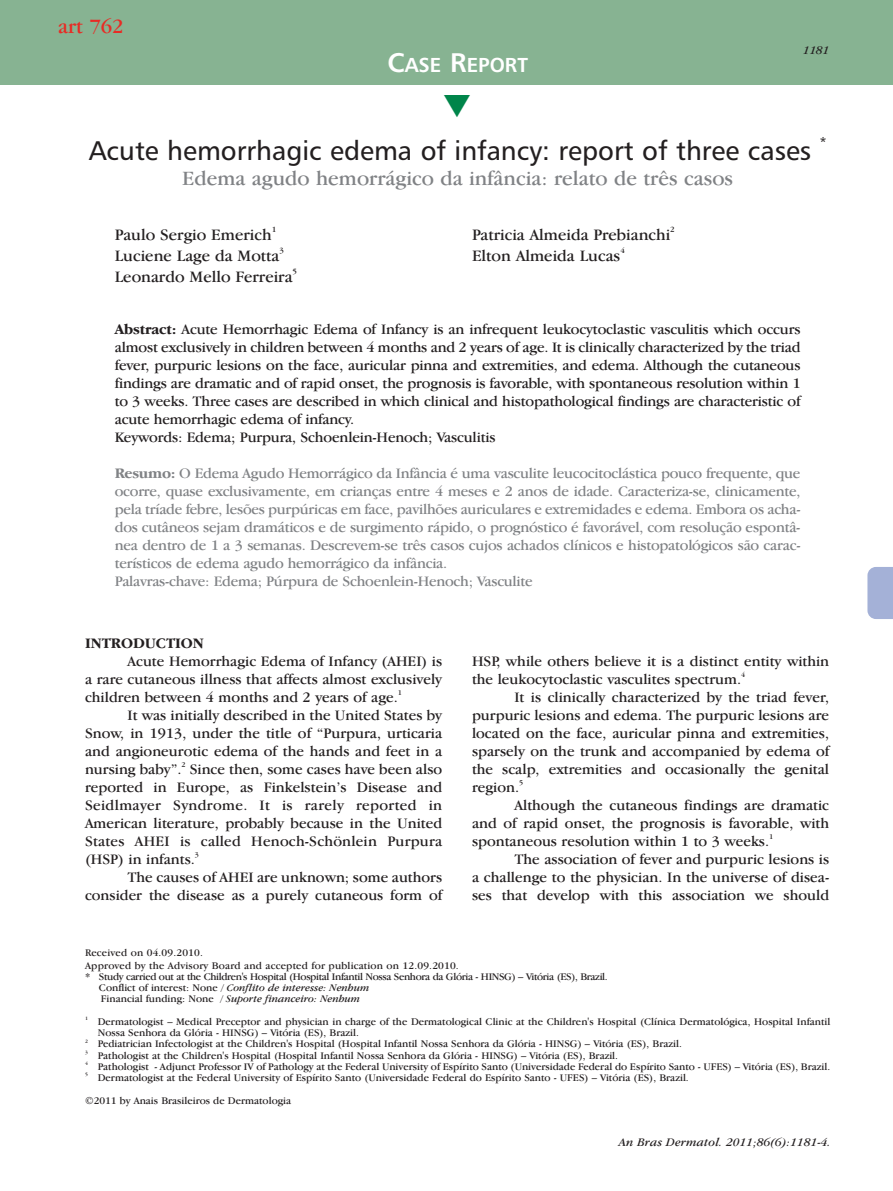
<style>
.page{position:relative;width:893px;height:1191px;background:#fff}
.page>*{position:absolute;margin:0;border:0;box-sizing:border-box;transform-origin:0 0}
.t1{font:27px "Humanist 777 BT Roman B";color:#231f20}
.t2{font:21px "Garamond IT Cby BT";color:#808285}
.t3{font:21px "Garamond IT Cby BT";color:#e82b25}
.t4{font:20.25px "Humanist 777 BT Bold B";color:#fff}
.t5{font:16.5px "Garamond IT Cby BT";color:#231f20}
.t6{font:15px/18px "Garamond IT Cby BT";letter-spacing:-.01em;color:#231f20;text-align:justify}
.t7{font:15px/18px "Garamond IT Cby BT";letter-spacing:-.015em;color:#808285}
.t8{font:700 15px "Garamond IT Cby BT";color:#231f20}
.t9{font:13.5px "Humanist 777 BT Roman B";color:#231f20}
.t10{font:italic 12px "Garamond IT Cby BT";letter-spacing:.015em;color:#231f20}
.t11{font:10.5px/12.6px "Garamond IT Cby BT";color:#231f20}
.t12{font:10.5px/11.2px "Garamond IT Cby BT";letter-spacing:-.035em;color:#231f20}
.t13{font:8.25px "Garamond IT Cby BT";color:#231f20}
.t14{font:7.5px "Garamond IT Cby BT";color:#231f20}
.t15{font:5.25px "Garamond IT Cby BT";color:#231f20}
.s1{font-size:27px}
.s2{font-weight:700}
.s3{font-style:italic}
</style>
<div class="page">
<div style="left:0;top:0;width:893px;height:85px;background:#87b392"></div>
<svg style="left:867px;top:567px;width:26px;height:52px"></svg>
<h2 class="t3" style="left:58px;top:19px;width:67px">art 762</h2>
<h3 class="t4" style="left:387px;top:57px;width:142px"><span class="s1">C</span>ASE <span class="s1">R</span>EPORT</h3>
<p class="t10" style="left:803px;top:46px;width:28px">1181</p>
<h1 class="t1" style="left:89px;top:140px;width:724px">Acute hemorrhagic edema of infancy: report of three cases</h1>
<h2 class="t2" style="left:182px;top:171px;width:552px">Edema agudo hemorrágico da infância: relato de três casos</h2>
<p class="t5" style="left:115px;top:228px;width:158px">Paulo Sergio Emerich</p>
<p class="t13" style="left:272px;top:226px;width:6px">1</p>
<p class="t5" style="left:472px;top:228px;width:200px">Patricia Almeida Prebianchi</p>
<p class="t13" style="left:670px;top:226px;width:6px">2</p>
<p class="t5" style="left:115px;top:249px;width:166px">Luciene Lage da Motta</p>
<p class="t13" style="left:280px;top:247px;width:6px">3</p>
<p class="t5" style="left:472px;top:249px;width:150px">Elton Almeida Lucas</p>
<p class="t13" style="left:620px;top:247px;width:6px">4</p>
<p class="t5" style="left:115px;top:270px;width:179px">Leonardo Mello Ferreira</p>
<p class="t13" style="left:293px;top:268px;width:6px">5</p>
<p class="t9" style="left:820px;top:137px;width:8px">*</p>
<p class="t6" style="left:115px;top:322px;width:687px;text-align:left"><span class="s2">Abstract:</span> Acute Hemorrhagic Edema of Infancy is an infrequent leukocytoclastic vasculitis which occurs almost exclusively in children between 4 months and 2 years of age. It is clinically characterized by the triad fever, purpuric lesions on the face, auricular pinna and extremities, and edema. Although the cutaneous findings are dramatic and of rapid onset, the prognosis is favorable, with spontaneous resolution within 1 to 3 weeks. Three cases are described in which clinical and histopathological findings are characteristic of acute hemorrhagic edema of infancy.<br>Keywords: Edema; Purpura, Schoenlein-Henoch; Vasculitis</p>
<p class="t7" style="left:115px;top:466px;width:687px"><span class="s2">Resumo:</span> O Edema Agudo Hemorrágico da Infância é uma vasculite leucocitoclástica pouco frequente, que ocorre, quase exclusivamente, em crianças entre 4 meses e 2 anos de idade. Caracteriza-se, clinicamente, pela tríade febre, lesões purpúricas em face, pavilhões auriculares e extremidades e edema. Embora os acha&shy;dos cutâneos sejam dramáticos e de surgimento rápido, o prognóstico é favorável, com resolução espontâ&shy;nea dentro de 1 a 3 semanas. Descrevem-se três casos cujos achados clínicos e histopatológicos são carac&shy;terísticos de edema agudo hemorrágico da infância.<br>Palavras-chave: Edema; Púrpura de Schoenlein-Henoch; Vasculite</p>
<p class="t8" style="left:85px;top:638px;width:120px">INTRODUCTION</p>
<p class="t6" style="left:85px;top:653px;width:359px;text-indent:43px">Acute Hemorrhagic Edema of Infancy (AHEI) is a rare cutaneous illness that affects almost exclusively children between 4 months and 2 years of age.</p>
<p class="t14" style="left:398px;top:690px;width:6px">1</p>
<p class="t6" style="left:85px;top:707px;width:359px;text-indent:43px">It was initially described in the United States by Snow, in 1913, under the title of “Purpura, urticaria and angioneurotic edema of the hands and feet in a nursing baby”.</p>
<p class="t14" style="left:182px;top:762px;width:6px">2</p>
<p class="t6" style="left:85px;top:761px;width:359px;text-indent:105px">Since then, some cases have been also reported in Europe, as Finkelstein’s Disease and Seidlmayer Syndrome. It is rarely reported in American literature, probably because in the United States AHEI is called Henoch-Schönlein Purpura (HSP) in infants.</p>
<p class="t14" style="left:195px;top:852px;width:6px">3</p>
<p class="t6" style="left:85px;top:869px;width:359px;text-align:right">The causes of AHEI are unknown; some authors consider the disease as a purely cutaneous form of</p>
<p class="t6" style="left:472px;top:653px;width:359px">HSP, while others believe it is a distinct entity within the leukocytoclastic vasculites spectrum.</p>
<p class="t14" style="left:741px;top:672px;width:6px">4</p>
<p class="t6" style="left:472px;top:689px;width:359px;text-indent:43px">It is clinically characterized by the triad fever, purpuric lesions and edema. The purpuric lesions are located on the face, auricular pinna and extremities, sparsely on the trunk and accompanied by edema of the scalp, extremities and occasionally the genital region.</p>
<p class="t14" style="left:519px;top:780px;width:6px">5</p>
<p class="t6" style="left:472px;top:797px;width:359px;text-indent:43px">Although the cutaneous findings are dramatic and of rapid onset, the prognosis is favorable, with spontaneous resolution within 1 to 3 weeks.</p>
<p class="t14" style="left:769px;top:834px;width:6px">1</p>
<p class="t6" style="left:472px;top:851px;width:359px;text-indent:43px">The association of fever and purpuric lesions is a challenge to the physician. In the universe of disea&shy;ses that develop with this association we should</p>
<p class="t11" style="left:85px;top:947px;width:375px">Received on 04.09.2010.<br>Approved by the Advisory Board and accepted for publication on 12.09.2010.</p>
<p class="t12" style="left:99px;top:971px;width:510px;text-indent:-14px">* Study carried out at the Children's Hospital (Hospital Infantil Nossa Senhora da Glória - HINSG) – Vitória (ES), Brazil.<br>Conflict of interest: None / <span class="s3">Conflito de interesse: Nenhum<br></span>Financial funding: None / <span class="s3">Suporte financeiro: Nenhum</span></p>
<p class="t15" style="left:85px;top:1016px;width:4px">1</p>
<p class="t11" style="left:98px;top:1016px;width:734px;line-height:11.2px">Dermatologist – Medical Preceptor and physician in charge of the Dermatological Clinic at the Children's Hospital (Clínica Dermatológica, Hospital Infantil<br>Nossa Senhora da Glória - HINSG) – Vitória (ES), Brazil.</p>
<p class="t15" style="left:85px;top:1039px;width:4px">2</p>
<p class="t11" style="left:98px;top:1038px;width:586px">Pediatrician Infectologist at the Children's Hospital (Hospital Infantil Nossa Senhora da Glória - HINSG) – Vitória (ES), Brazil.</p>
<p class="t15" style="left:85px;top:1050px;width:4px">3</p>
<p class="t11" style="left:98px;top:1049px;width:522px">Pathologist at the Children's Hospital (Hospital Infantil Nossa Senhora da Glória - HINSG) – Vitória (ES), Brazil.</p>
<p class="t15" style="left:85px;top:1061px;width:4px">4</p>
<p class="t11" style="left:98px;top:1061px;width:734px">Pathologist - Adjunct Professor IV of Pathology at the Federal University of Espírito Santo (Universidade Federal do Espírito Santo - UFES) – Vitória (ES), Brazil.</p>
<p class="t15" style="left:85px;top:1072px;width:4px">5</p>
<p class="t11" style="left:85px;top:1067px;width:605px;line-height:22.5px;text-indent:13px">Dermatologist at the Federal University of Espírito Santo (Universidade Federal do Espírito Santo - UFES) – Vitória (ES), Brazil. ©2011 by Anais Brasileiros de Dermatologia</p>
<p class="t10" style="left:619px;top:1137px;width:213px">An Bras Dermatol. 2011;86(6):1181-4.</p>
</div>
